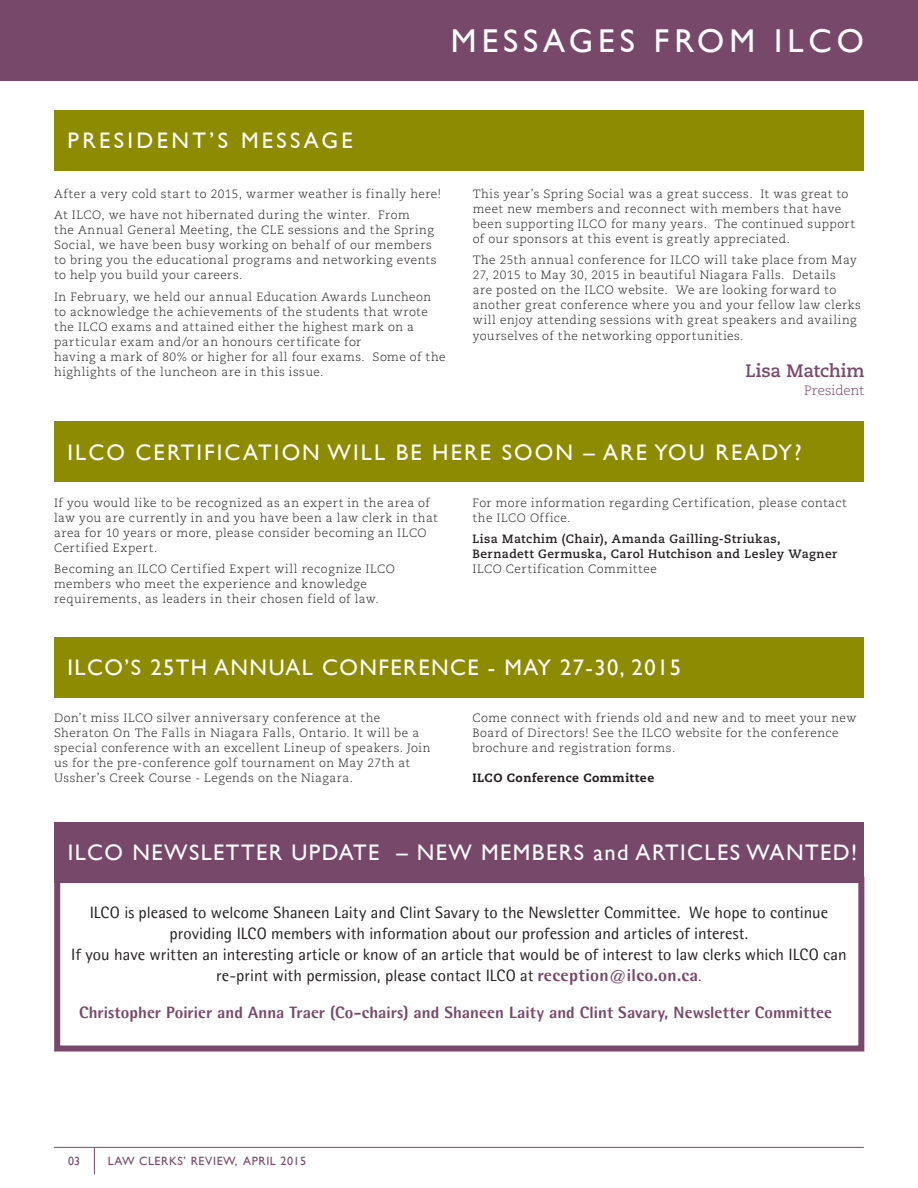
<style>
.page{position:relative;width:918px;height:1188px;background:#fff}
.page>*{position:absolute;margin:0;border:0;box-sizing:border-box;transform-origin:0 0}
.t1{font:33px "Gill Sans";letter-spacing:.15em;color:#fff}
.t2{font:22.5px "Gill Sans";letter-spacing:.065em;color:#fff}
.t3{font:22.5px "Gill Sans";letter-spacing:.095em;color:#fff}
.t4{font:22.5px "Gill Sans";letter-spacing:.15em;color:#fff}
.t5{font:700 18px "Caecilia";letter-spacing:-.01em;color:#78486a}
.t6{font:16.5px/21px "Agfa Rotis Semisans";color:#231f20;text-align:center}
.t7{font:800 16.5px "Agfa Rotis Semisans";letter-spacing:.005em;color:#78486a}
.t8{font:300 13.5px "Caecilia";letter-spacing:.005em;color:#78486a}
.t9{font:300 12px/15px "Caecilia";letter-spacing:.04em;color:#231f20}
.t10{font:700 12px/15px "Caecilia";letter-spacing:.035em;color:#231f20}
.t11{font:12px "Gill Sans";letter-spacing:.05em;color:#78486a}
.t12{font:800 12px "Caecilia";letter-spacing:.045em;color:#231f20}
.s1{font-weight:800;font-size:17.25px;color:#78486a}
.s2{font-weight:300}
</style>
<div class="page">
<div style="left:0;top:0;width:918px;height:81px;background:#78486a"></div>
<svg style="left:94px;top:1148px;width:1px;height:26px"></svg>
<hr style="left:54px;top:1147px;width:810px;height:1px;background:#78486a">
<div style="left:54px;top:877px;width:810px;height:175px;border:6px solid #78486a"></div>
<div style="left:54px;top:822px;width:810px;height:61px;background:#78486a"></div>
<div style="left:54px;top:110px;width:810px;height:61px;background:#8d8b02"></div>
<div style="left:54px;top:421px;width:810px;height:61px;background:#8d8b02"></div>
<div style="left:54px;top:637px;width:810px;height:60px;background:#8d8b02"></div>
<h1 class="t1" style="left:451px;top:21px;width:415px">MESSAGES FROM ILCO</h1>
<h2 class="t4" style="left:68px;top:127px;width:287px">PRESIDENT’S MESSAGE</h2>
<p class="t9" style="left:54px;top:183px;width:389px;line-height:21.8px">After a very cold start to 2015, warmer weather is finally here!<br>At ILCO, we have not hibernated during the winter. From</p>
<p class="t9" style="left:54px;top:223px;width:384px">the Annual General Meeting, the CLE sessions and the Spring Social, we have been busy working on behalf of our members to bring you the educational programs and networking events to help you build your careers.</p>
<p class="t9" style="left:54px;top:290px;width:393px">In February, we held our annual Education Awards Luncheon to acknowledge the achievements of the students that wrote the ILCO exams and attained either the highest mark on a particular exam and/or an honours certificate for<br>having a mark of 80% or higher for all four exams. Some of the highlights of the luncheon are in this issue.</p>
<p class="t9" style="left:473px;top:186px;width:384px">This year’s Spring Social was a great success. It was great to meet new members and reconnect with members that have been supporting ILCO for many years. The continued support of our sponsors at this event is greatly appreciated.</p>
<p class="t9" style="left:473px;top:253px;width:390px">The 25th annual conference for ILCO will take place from May 27, 2015 to May 30, 2015 in beautiful Niagara Falls. Details<br>are posted on the ILCO website. We are looking forward to another great conference where you and your fellow law clerks will enjoy attending sessions with great speakers and availing yourselves of the networking opportunities.</p>
<h3 class="t5" style="left:746px;top:360px;width:120px">Lisa Matchim</h3>
<p class="t8" style="left:804px;top:383px;width:62px">President</p>
<h2 class="t3" style="left:68px;top:439px;width:736px">ILCO CERTIFICATION WILL BE HERE SOON – ARE YOU READY?</h2>
<p class="t9" style="left:54px;top:495px;width:385px">If you would like to be recognized as an expert in the area of law you are currently in and you have been a law clerk in that area for 10 years or more, please consider becoming an ILCO Certified Expert.</p>
<p class="t9" style="left:54px;top:562px;width:342px">Becoming an ILCO Certified Expert will recognize ILCO members who meet the experience and knowledge requirements, as leaders in their chosen field of law.</p>
<p class="t9" style="left:472px;top:495px;width:376px">For more information regarding Certification, please contact the ILCO Office.</p>
<p class="t10" style="left:472px;top:532px;width:366px">Lisa Matchim (Chair), Amanda Gailling-Striukas,<br>Bernadett Germuska, Carol Hutchison and Lesley Wagner</p>
<p class="t9" style="left:472px;top:562px;width:186px">ILCO Certification Committee</p>
<h2 class="t2" style="left:68px;top:654px;width:615px">ILCO’S 25TH ANNUAL CONFERENCE - MAY 27-30, 2015</h2>
<p class="t9" style="left:54px;top:711px;width:378px">Don’t miss ILCO silver anniversary conference at the Sheraton On The Falls in Niagara Falls, Ontario. It will be a special conference with an excellent Lineup of speakers. Join us for the pre-conference golf tournament on May 27th at Ussher’s Creek Course - Legends on the Niagara.</p>
<p class="t9" style="left:472px;top:711px;width:385px">Come connect with friends old and new and to meet your new<br>Board of Directors! See the ILCO website for the conference brochure and registration forms.</p>
<p class="t12" style="left:472px;top:770px;width:183px">ILCO Conference Committee</p>
<h2 class="t2" style="left:68px;top:839px;width:791px">ILCO NEWSLETTER UPDATE – NEW MEMBERS AND ARTICLES WANTED!</h2>
<p class="t6" style="left:71px;top:902px;width:777px">ILCO is pleased to welcome Shaneen Laity and Clint Savary to the Newsletter Committee. We hope to continue providing ILCO members with information about our profession and articles of interest.<br>If you have written an interesting article or know of an article that would be of interest to law clerks which ILCO can re-print with permission, please contact ILCO at <span class="s1">reception@ilco.on.ca</span><span class="s2">.</span></p>
<h3 class="t7" style="left:79px;top:1002px;width:755px">Christopher Poirier and Anna Traer (Co-chairs) and Shaneen Laity and Clint Savary, Newsletter Committee</h3>
<p class="t11" style="left:68px;top:1154px;width:13px">03</p>
<p class="t11" style="left:108px;top:1154px;width:200px">LAW CLERKS’ REVIEW, APRI L 2015</p>
</div>
